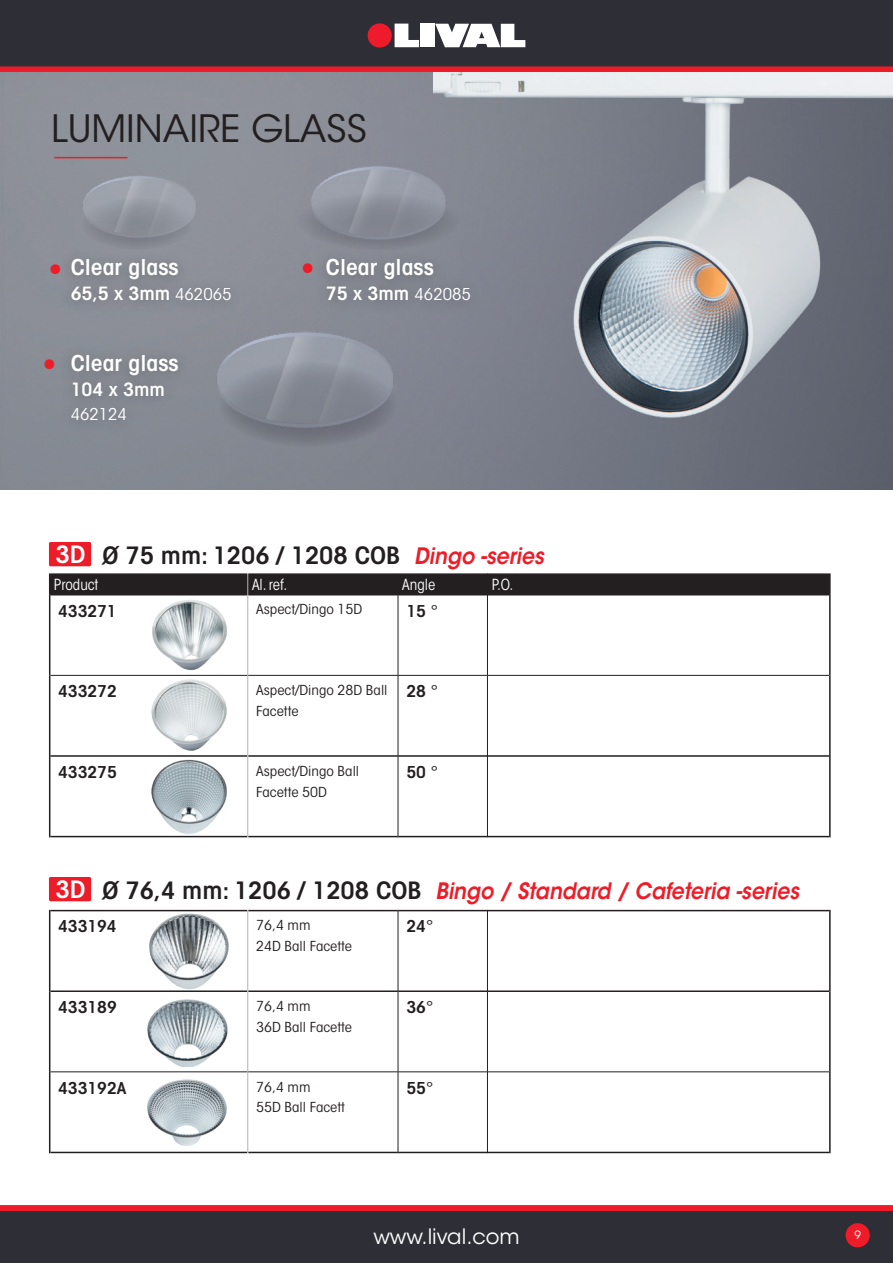
<style>
.page{position:relative;width:893px;height:1263px;background:#fff}
.page>*{position:absolute;margin:0;border:0;box-sizing:border-box;transform-origin:0 0}
.t1{font:37.5px "ITC Avant Garde Std";color:#231f20}
.t2{font:600 condensed 23.7px "ITC Avant Garde Std";color:#231f20;scale:1.11 1}
.t3{font:italic 600 22.5px "ITC Avant Garde Std";color:#ee1c28;scale:.9 1}
.t4{font:600 condensed 21.6px "ITC Avant Garde Std";color:#fff;scale:1.11 1}
.t5{font:21.15px "ITC Avant Garde Std";color:#fff}
.t6{font:600 condensed 18.15px "ITC Avant Garde Std";color:#fff;scale:1.11 1}
.t7{font:600 condensed 16.2px "ITC Avant Garde Std";color:#231f20;scale:1.11 1}
.t8{font:condensed 16.2px "ITC Avant Garde Std";color:#fff;scale:1.11 1}
.t9{font:condensed 15.15px "ITC Avant Garde Std";color:#fff}
.t10{font:condensed 13.65px/20.9px "ITC Avant Garde Std";color:#231f20;scale:1.11 1}
.t11{font:11.4px "ITC Avant Garde Std";color:#fff}
.s1{font-weight:700;font-size:27.15px;color:#ee1c28}
.s2{font-weight:400;font-size:16.2px}
.s3{color:#fff}
.s4{font-style:italic;font-stretch:normal;font-size:22.5px;color:#ee1c28}
.s5{font-style:normal;font-stretch:condensed;font-size:23.7px;color:#fff}
.s6{font-style:normal;font-stretch:condensed;font-size:23.7px;color:#231f20}
</style>
<div class="page">
<div style="left:0;top:1211px;width:893px;height:52px;background:#2d2e36"></div>
<div style="left:0;top:1205px;width:893px;height:6px;background:#ee1c28"></div>
<div style="left:0;top:0;width:893px;height:69px;background:#2d2e36"></div>
<div style="left:420px;top:24px;width:15px;height:23px;background:#fff"></div>
<svg style="left:395px;top:24px;width:24px;height:23px"></svg>
<div style="left:368px;top:23px;width:24px;height:25px;background:#ee1b2c;border-radius:50%"></div>
<svg style="left:435px;top:24px;width:90px;height:23px"></svg>
<div style="left:0;top:66px;width:893px;height:6px;background:#ee1c28"></div>
<img style="left:0;top:72px;width:893px;height:418px">
<img style="left:434px;top:72px;width:459px;height:356px">
<div style="left:58px;top:249px;width:184px;height:66px;background:#888c94"></div>
<div style="left:313px;top:249px;width:168px;height:66px;background:#80848e"></div>
<div style="left:58px;top:345px;width:132px;height:90px;background:#848891"></div>
<div style="left:219px;top:362px;width:178px;height:85px;background:#767a83;border-radius:50%"></div>
<img style="left:214px;top:329px;width:181px;height:101px">
<div style="left:298px;top:193px;width:161px;height:57px;background:#80848e;border-radius:50%"></div>
<img style="left:309px;top:164px;width:138px;height:77px">
<div style="left:81px;top:197px;width:111px;height:53px;background:#858890;border-radius:50%"></div>
<img style="left:81px;top:174px;width:116px;height:65px">
<hr style="left:54px;top:157px;width:74px;height:1px;background:#ee1c28">
<hr style="left:50px;top:910px;width:197px;height:1px;background:#231f20">
<hr style="left:49px;top:910px;width:1px;height:81px;background:#231f20">
<hr style="left:248px;top:910px;width:150px;height:1px;background:#231f20">
<hr style="left:398px;top:910px;width:89px;height:1px;background:#231f20">
<hr style="left:488px;top:910px;width:341px;height:1px;background:#231f20">
<hr style="left:829px;top:910px;width:2px;height:81px;background:#231f20">
<hr style="left:50px;top:990px;width:197px;height:2px;background:#231f20">
<hr style="left:49px;top:991px;width:1px;height:81px;background:#231f20">
<hr style="left:248px;top:990px;width:150px;height:2px;background:#231f20">
<hr style="left:398px;top:990px;width:89px;height:2px;background:#231f20">
<hr style="left:488px;top:990px;width:341px;height:2px;background:#231f20">
<hr style="left:829px;top:991px;width:2px;height:81px;background:#231f20">
<hr style="left:49px;top:1072px;width:1px;height:81px;background:#231f20">
<hr style="left:829px;top:1072px;width:2px;height:81px;background:#231f20">
<hr style="left:50px;top:1152px;width:197px;height:1px;background:#231f20">
<hr style="left:248px;top:1152px;width:150px;height:1px;background:#231f20">
<hr style="left:398px;top:1152px;width:89px;height:1px;background:#231f20">
<hr style="left:488px;top:1152px;width:341px;height:1px;background:#231f20">
<hr style="left:247px;top:910px;width:1px;height:81px;background:#b2b3b7">
<hr style="left:247px;top:991px;width:1px;height:81px;background:#b2b3b7">
<hr style="left:247px;top:1072px;width:1px;height:81px;background:#b2b3b7">
<hr style="left:398px;top:910px;width:1px;height:81px;background:#231f20">
<hr style="left:487px;top:910px;width:1px;height:81px;background:#231f20">
<hr style="left:398px;top:991px;width:1px;height:81px;background:#231f20">
<hr style="left:487px;top:991px;width:1px;height:81px;background:#231f20">
<hr style="left:398px;top:1072px;width:1px;height:81px;background:#231f20">
<hr style="left:487px;top:1072px;width:1px;height:81px;background:#231f20">
<hr style="left:50px;top:1071px;width:197px;height:1px;background:#231f20">
<hr style="left:248px;top:1071px;width:150px;height:1px;background:#231f20">
<hr style="left:398px;top:1071px;width:89px;height:1px;background:#231f20">
<hr style="left:488px;top:1071px;width:341px;height:1px;background:#231f20">
<img style="left:135px;top:909px;width:103px;height:77px">
<img style="left:134px;top:986px;width:104px;height:75px">
<img style="left:133px;top:1061px;width:104px;height:85px">
<div style="left:49px;top:877px;width:42px;height:24px;background:#ee1c28;border-radius:2px"></div>
<hr style="left:829px;top:573px;width:2px;height:22px;background:#231f20">
<hr style="left:49px;top:595px;width:1px;height:80px;background:#231f20">
<hr style="left:829px;top:595px;width:2px;height:80px;background:#231f20">
<hr style="left:49px;top:675px;width:1px;height:81px;background:#231f20">
<hr style="left:829px;top:675px;width:2px;height:81px;background:#231f20">
<hr style="left:50px;top:755px;width:197px;height:2px;background:#231f20">
<hr style="left:49px;top:756px;width:1px;height:81px;background:#231f20">
<hr style="left:248px;top:755px;width:150px;height:2px;background:#231f20">
<hr style="left:398px;top:755px;width:89px;height:2px;background:#231f20">
<hr style="left:488px;top:755px;width:341px;height:2px;background:#231f20">
<hr style="left:829px;top:756px;width:2px;height:81px;background:#231f20">
<hr style="left:50px;top:836px;width:197px;height:1px;background:#231f20">
<hr style="left:248px;top:836px;width:150px;height:1px;background:#231f20">
<hr style="left:398px;top:836px;width:89px;height:1px;background:#231f20">
<hr style="left:488px;top:836px;width:341px;height:1px;background:#231f20">
<hr style="left:247px;top:756px;width:1px;height:81px;background:#b2b3b7">
<div style="left:49px;top:573px;width:781px;height:22px;background:#231f20"></div>
<hr style="left:398px;top:595px;width:1px;height:80px;background:#231f20">
<hr style="left:487px;top:595px;width:1px;height:80px;background:#231f20">
<hr style="left:398px;top:675px;width:1px;height:81px;background:#231f20">
<hr style="left:487px;top:675px;width:1px;height:81px;background:#231f20">
<hr style="left:398px;top:756px;width:1px;height:81px;background:#231f20">
<hr style="left:487px;top:756px;width:1px;height:81px;background:#231f20">
<hr style="left:50px;top:675px;width:197px;height:1px;background:#231f20">
<hr style="left:248px;top:675px;width:150px;height:1px;background:#231f20">
<hr style="left:398px;top:675px;width:89px;height:1px;background:#231f20">
<hr style="left:488px;top:675px;width:341px;height:1px;background:#231f20">
<img style="left:116px;top:585px;width:147px;height:80px">
<img style="left:113px;top:665px;width:152px;height:101px">
<img style="left:136px;top:754px;width:102px;height:84px">
<div style="left:49px;top:542px;width:42px;height:24px;background:#ee1c28;border-radius:2px"></div>
<div style="left:846px;top:1224px;width:23px;height:22px;background:#ee1c28;border-radius:50%"></div>
<div style="left:846px;top:1223px;width:24px;height:24px;border:2px solid #ee1c28;border-radius:50%"></div>
<h1 class="t1" style="left:51px;top:106px;width:317px">LUMINAIRE GLASS</h1>
<h3 class="t4" style="left:49px;top:254px;width:119px"><span class="s1">•</span> Clear glass</h3>
<h3 class="t6" style="left:71px;top:282px;width:146px">65,5 x 3mm <span class="s2">462065</span></h3>
<h3 class="t4" style="left:43px;top:350px;width:124px"><span class="s1">•</span> Clear glass</h3>
<h3 class="t6" style="left:71px;top:378px;width:86px">104 x 3mm</h3>
<p class="t8" style="left:71px;top:405px;width:52px">462124</p>
<h3 class="t4" style="left:301px;top:254px;width:121px"><span class="s1">•</span> Clear glass</h3>
<h3 class="t6" style="left:326px;top:282px;width:132px">75 x 3mm <span class="s2">462085</span></h3>
<h2 class="t2" style="left:55px;top:540px;width:441px"><span class="s3">3D</span> Ø 75 mm: 1206 / 1208 COB <span class="s4">Dingo -series</span></h2>
<p class="t9" style="left:54px;top:575px;width:46px">Product</p>
<p class="t9" style="left:252px;top:575px;width:37px">Al. ref.</p>
<p class="t9" style="left:402px;top:575px;width:35px">Angle</p>
<p class="t9" style="left:492px;top:575px;width:23px">P.O.</p>
<p class="t7" style="left:58px;top:601px;width:54px">433271</p>
<p class="t10" style="left:256px;top:599px;width:97px">Aspect/Dingo 15D</p>
<p class="t7" style="left:406px;top:601px;width:30px">15 °</p>
<p class="t7" style="left:58px;top:681px;width:54px">433272</p>
<p class="t10" style="left:256px;top:680px;width:120px">Aspect/Dingo 28D Ball<br>Facette</p>
<p class="t7" style="left:406px;top:681px;width:30px">28 °</p>
<p class="t7" style="left:58px;top:762px;width:54px">433275</p>
<p class="t10" style="left:256px;top:760px;width:94px">Aspect/Dingo Ball<br>Facette 50D</p>
<p class="t7" style="left:406px;top:762px;width:30px">50 °</p>
<h3 class="t3" style="left:55px;top:876px;width:828px"><span class="s5">3D</span> <span class="s6">Ø 76,4 mm: 1206 / 1208 COB</span> Bingo / Standard / Cafeteria -series</h3>
<p class="t7" style="left:58px;top:916px;width:54px">433194</p>
<p class="t10" style="left:256px;top:915px;width:88px">76,4 mm<br>24D Ball Facette</p>
<p class="t7" style="left:406px;top:916px;width:26px">24°</p>
<p class="t7" style="left:58px;top:997px;width:54px">433189</p>
<p class="t10" style="left:256px;top:996px;width:88px">76,4 mm<br>36D Ball Facette</p>
<p class="t7" style="left:406px;top:997px;width:26px">36°</p>
<p class="t7" style="left:58px;top:1078px;width:63px">433192A</p>
<p class="t10" style="left:256px;top:1076px;width:82px">76,4 mm<br>55D Ball Facett</p>
<p class="t7" style="left:406px;top:1078px;width:26px">55°</p>
<h3 class="t5" style="left:373px;top:1223px;width:148px">www.lival.com</h3>
<p class="t11" style="left:854px;top:1228px;width:8px">9</p>
</div>
